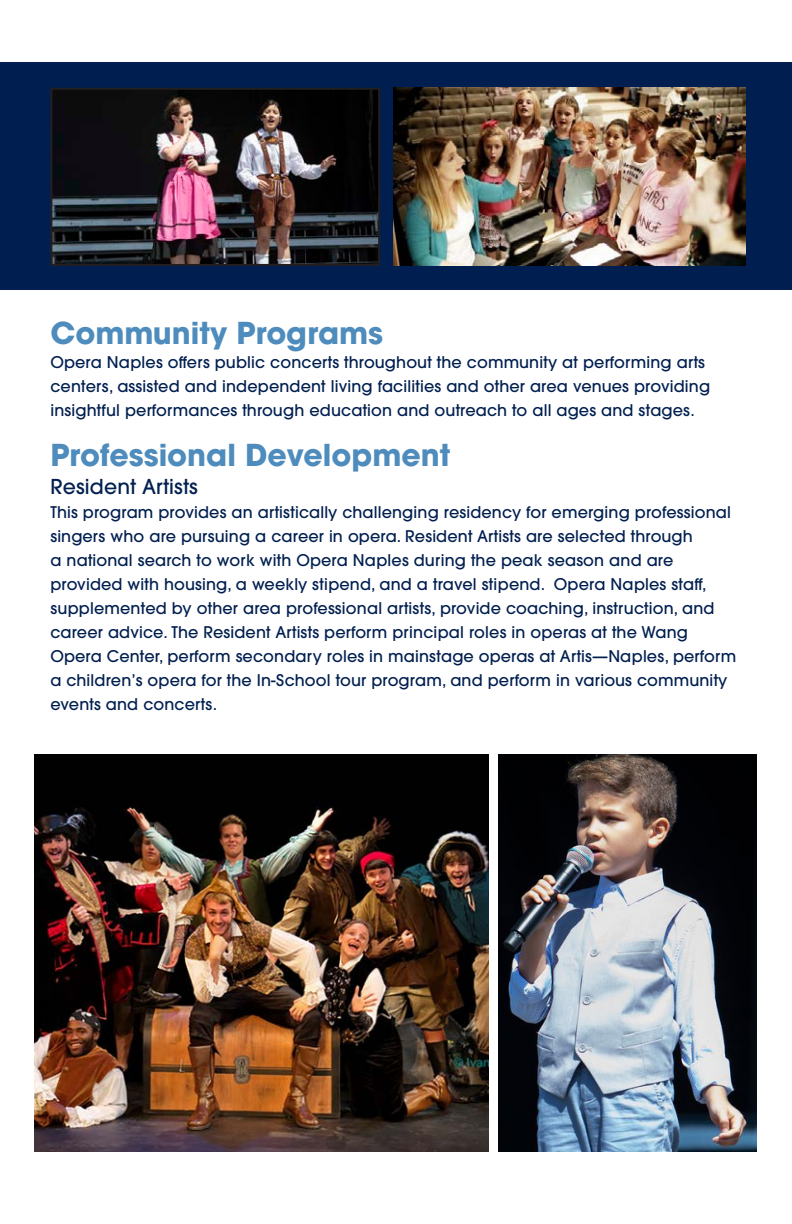
<style>
.page{position:relative;width:792px;height:1224px;background:#fff}
.page>*{position:absolute;margin:0;border:0;box-sizing:border-box;transform-origin:0 0}
.t1{font:700 30px "ITC Avant Garde Pro";color:#4e8cbd}
.t2{font:500 20.4px "ITC Avant Garde Pro";letter-spacing:.01em;color:#001f50}
.t3{font:500 16px/24px "ITC Avant Garde Pro";letter-spacing:.01em;color:#001f50}
</style>
<div class="page">
<div style="left:0;top:62px;width:792px;height:228px;background:#001f50"></div>
<img style="left:35px;top:755px;width:454px;height:397px">
<img style="left:53px;top:91px;width:324px;height:172px">
<div style="left:50px;top:88px;width:330px;height:178px;border:2px solid #231f20"></div>
<img style="left:393px;top:88px;width:352px;height:177px">
<img style="left:498px;top:755px;width:258px;height:397px">
<p class="t1" style="left:50px;top:313px;width:334px">Community Programs</p>
<p class="t3" style="left:50px;top:350px;width:661px">Opera Naples offers public concerts throughout the community at performing arts centers, assisted and independent living facilities and other area venues providing insightful performances through education and outreach to all ages and stages.</p>
<p class="t1" style="left:50px;top:435px;width:401px">Professional Development</p>
<p class="t2" style="left:50px;top:474px;width:149px">Resident Artists</p>
<p class="t3" style="left:50px;top:500px;width:687px">This program provides an artistically challenging residency for emerging professional singers who are pursuing a career in opera. Resident Artists are selected through<br>a national search to work with Opera Naples during the peak season and are provided with housing, a weekly stipend, and a travel stipend. Opera Naples staff, supplemented by other area professional artists, provide coaching, instruction, and career advice. The Resident Artists perform principal roles in operas at the Wang Opera Center, perform secondary roles in mainstage operas at Artis—Naples, perform a children’s opera for the In-School tour program, and perform in various community events and concerts.</p>
</div>
